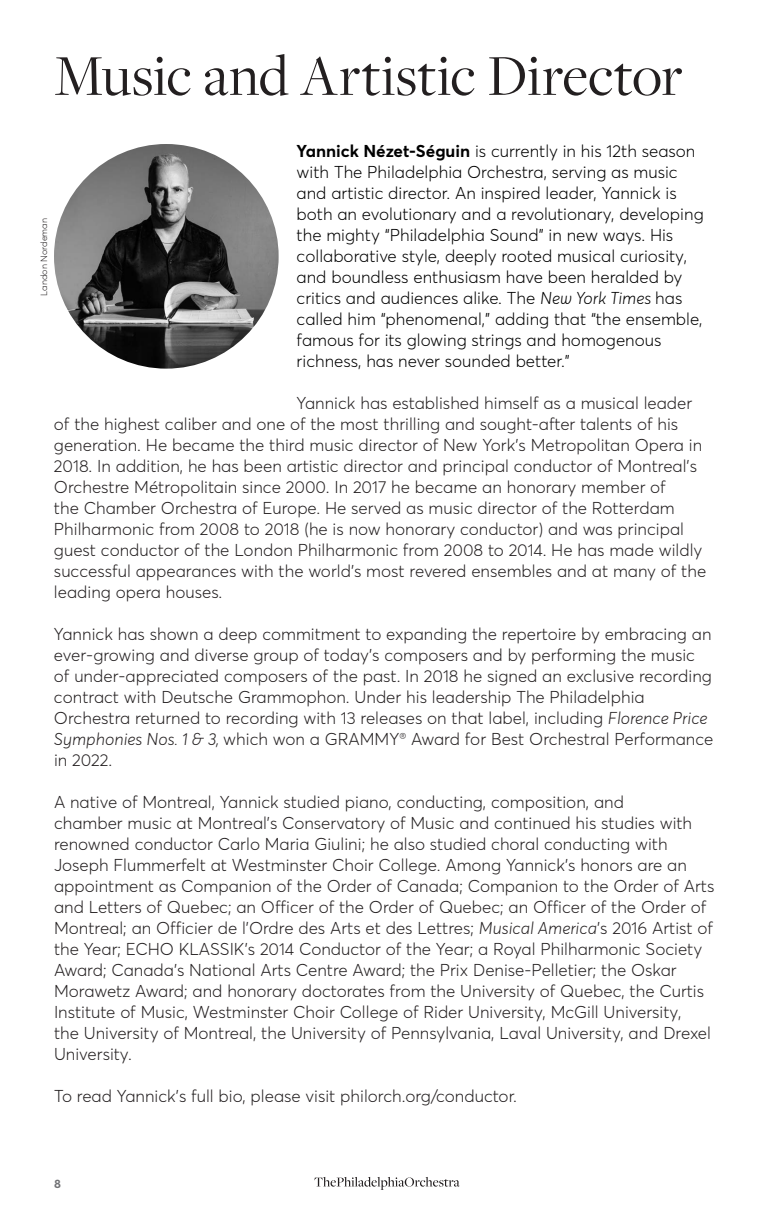
<style>
.page{position:relative;width:774px;height:1224px;background:#fff}
.page>*{position:absolute;margin:0;border:0;box-sizing:border-box;transform-origin:0 0}
.Headline{font:60px "Freight Disp Pro";letter-spacing:.005em;color:#231f20}
.t1{font:300 17px/21px "Averta Std";color:#231f20}
.Default{font:300 17px/21px "Averta Std";color:#000}
.Page_subhead{font:700 12px "Averta Std";color:#717275}
.t2{font:300 9px "Averta Std";color:#231f20}
.s1{font-weight:700}
.s2{font-style:italic}
</style>
<div class="page">
<svg style="left:314px;top:1177px;width:146px;height:13px"></svg>
<img style="left:54px;top:144px;width:225px;height:225px;border-radius:112px">
<p class="Headline" style="left:54px;top:37px;width:630px">Music and Artistic Director</p>
<p class="Default" style="left:297px;top:141px;width:409px"><span class="s1">Yannick Nézet-Séguin</span> is currently in his 12th season with The Philadelphia Orchestra, serving as music and artistic director. An inspired leader, Yannick is both an evolutionary and a revolutionary, developing the mighty “Philadelphia Sound” in new ways. His collaborative style, deeply rooted musical curiosity, and boundless enthusiasm have been heralded by critics and audiences alike. The <span class="s2">New York Times</span> has called him “phenomenal,” adding that “the ensemble, famous for its glowing strings and homogenous richness, has never sounded better.”</p>
<p class="t1" style="left:54px;top:392px;width:654px;text-indent:243px">Yannick has established himself as a musical leader of the highest caliber and one of the most thrilling and sought-after talents of his generation. He became the third music director of New York’s Metropolitan Opera in 2018. In addition, he has been artistic director and principal conductor of Montreal’s Orchestre Métropolitain since 2000. In 2017 he became an honorary member of<br>the Chamber Orchestra of Europe. He served as music director of the Rotterdam Philharmonic from 2008 to 2018 (he is now honorary conductor) and was principal guest conductor of the London Philharmonic from 2008 to 2014. He has made wildly successful appearances with the world’s most revered ensembles and at many of the leading opera houses.</p>
<p class="t1" style="left:54px;top:623px;width:661px">Yannick has shown a deep commitment to expanding the repertoire by embracing an ever-growing and diverse group of today’s composers and by performing the music of under-appreciated composers of the past. In 2018 he signed an exclusive recording contract with Deutsche Grammophon. Under his leadership The Philadelphia Orchestra returned to recording with 13 releases on that label, including <span class="s2">Florence Price Symphonies Nos. 1 &amp; 3,</span> which won a GRAMMY<sup>®</sup> Award for Best Orchestral Performance in 2022.</p>
<p class="t1" style="left:54px;top:792px;width:662px">A native of Montreal, Yannick studied piano, conducting, composition, and<br>chamber music at Montreal’s Conservatory of Music and continued his studies with renowned conductor Carlo Maria Giulini; he also studied choral conducting with Joseph Flummerfelt at Westminster Choir College. Among Yannick’s honors are an appointment as Companion of the Order of Canada; Companion to the Order of Arts and Letters of Quebec; an Officer of the Order of Quebec; an Officer of the Order of Montreal; an Officier de l’Ordre des Arts et des Lettres; <span class="s2">Musical America</span>’s 2016 Artist of the Year; ECHO KLASSIK’s 2014 Conductor of the Year; a Royal Philharmonic Society Award; Canada’s National Arts Centre Award; the Prix Denise-Pelletier; the Oskar Morawetz Award; and honorary doctorates from the University of Quebec, the Curtis Institute of Music, Westminster Choir College of Rider University, McGill University,<br>the University of Montreal, the University of Pennsylvania, Laval University, and Drexel University.</p>
<p class="t1" style="left:54px;top:1085px;width:465px">To read Yannick’s full bio, please visit philorch.org/conductor.</p>
<p class="t2" style="left:38px;top:296px;width:79px;rotate:-90deg">Landon Nordeman</p>
<p class="Page_subhead" style="left:54px;top:1176px;width:8px">8</p>
</div>
